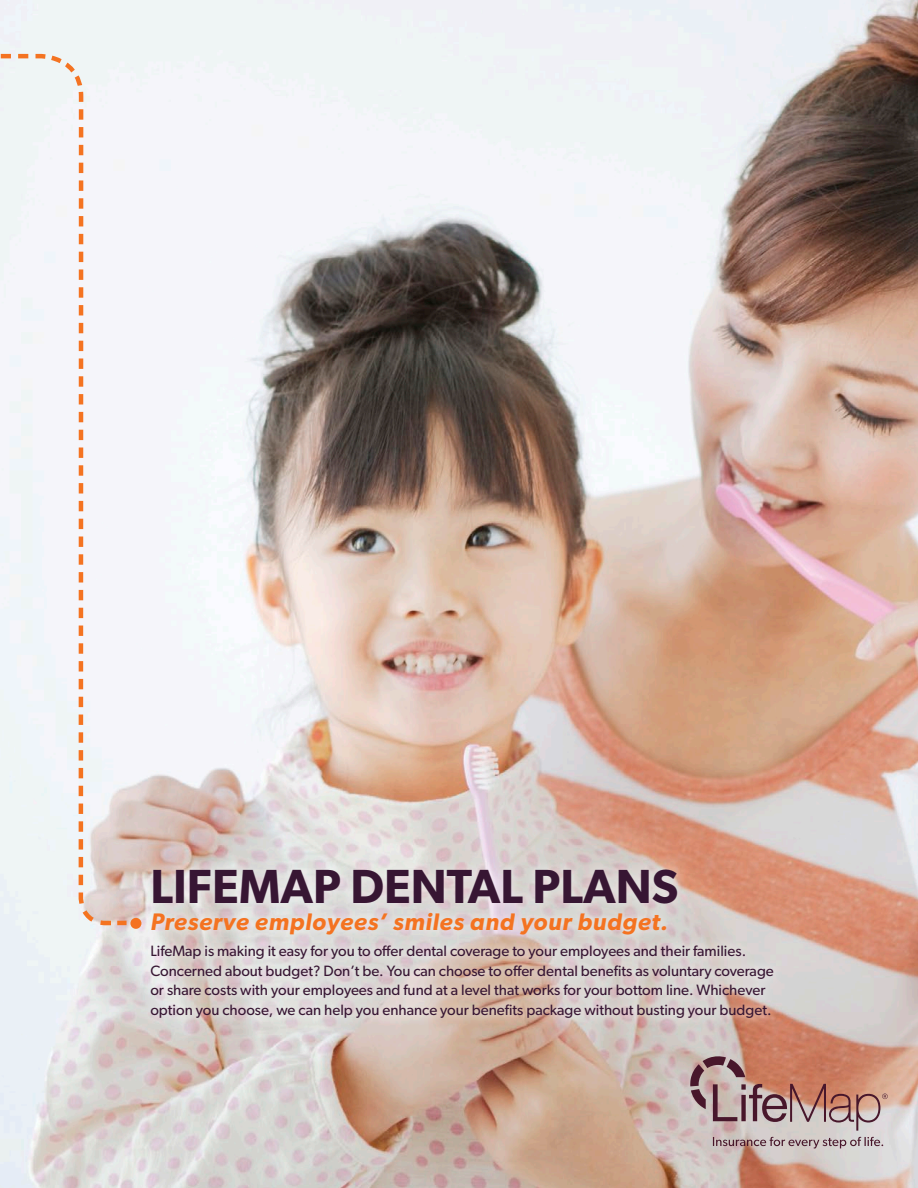
<style>
.page{position:relative;width:918px;height:1188px;background:#fff}
.page>*{position:absolute;margin:0;border:0;box-sizing:border-box;transform-origin:0 0}
.Product_Name{font:600 48px "Gibson";color:#371633}
.Front_Subhead{font:italic 600 24px "Gibson";letter-spacing:.03em;color:#f47321}
.Body_Copy{font:15px/19.5px "Gibson";color:#371633}
</style>
<div class="page">
<img style="left:0;top:0;width:918px;height:1188px">
<div style="left:130px;top:918px;width:11px;height:11px;background:#f47321;border-radius:50%"></div>
<svg style="left:713px;top:1137px;width:170px;height:12px;background:#b4a3a6"></svg>
<svg style="left:690px;top:1056px;width:198px;height:75px;background:#b98e84"></svg>
<svg style="left:0;top:52px;width:142px;height:875px"></svg>
<div style="left:139px;top:857px;width:647px;height:173px;background:#fff;opacity:.5"></div>
<p class="Product_Name" style="left:150px;top:858px;width:529px">LIFEMAP DENTAL PLANS</p>
<p class="Front_Subhead" style="left:150px;top:907px;width:519px">Preserve employees’ smiles and your budget.</p>
<p class="Body_Copy" style="left:150px;top:941px;width:625px">LifeMap is making it easy for you to offer dental coverage to your employees and their families.<br>Concerned about budget? Don’t be. You can choose to offer dental benefits as voluntary coverage or share costs with your employees and fund at a level that works for your bottom line. Whichever option you choose, we can help you enhance your benefits package without busting your budget.</p>
</div>
